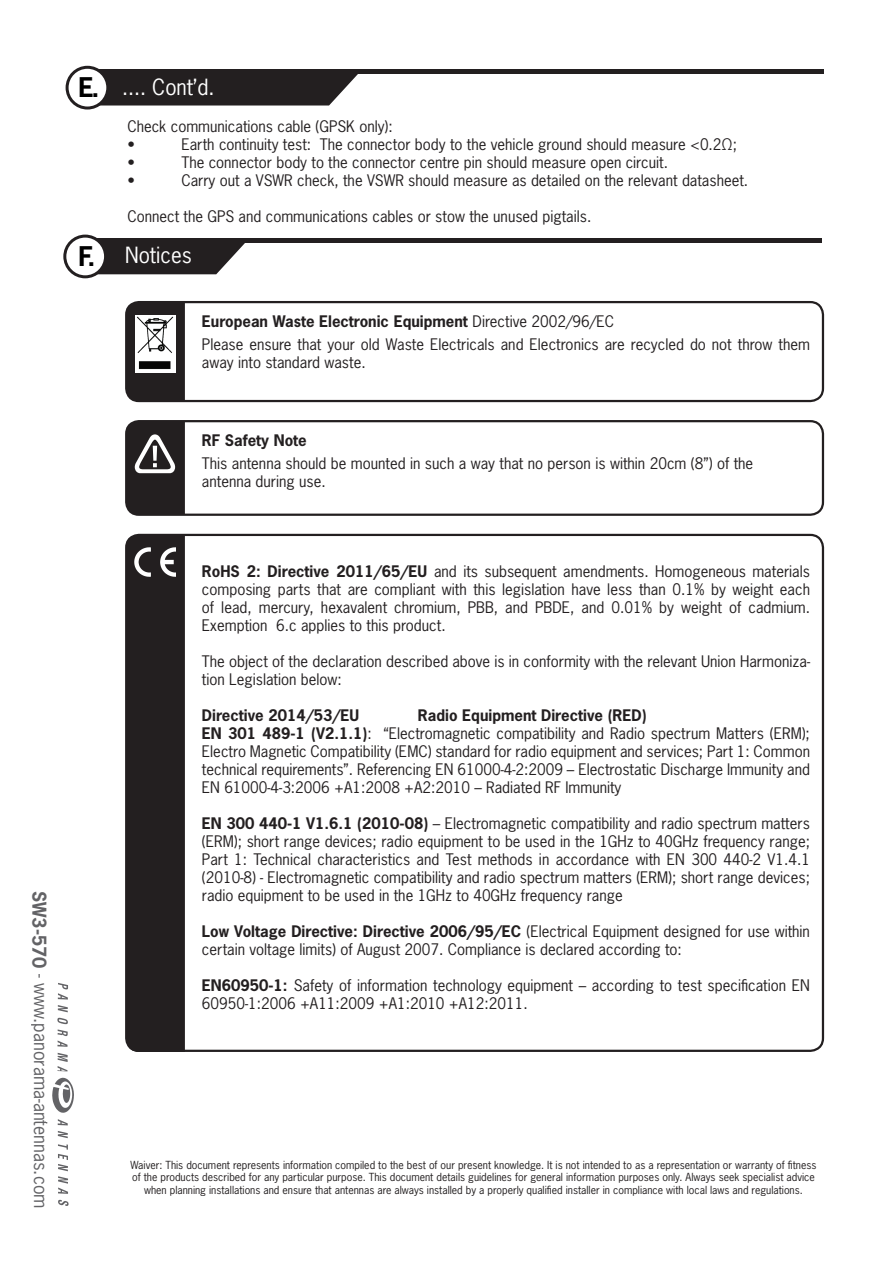
<style>
.page{position:relative;width:893px;height:1263px;background:#fff}
.page>*{position:absolute;margin:0;border:0;box-sizing:border-box;transform-origin:0 0}
.t1{font:21px "News Gothic Std";color:#fff}
.t2{font:18px "News Gothic Std";color:#636366}
.t3{font:15px/18px "News Gothic Std";color:#231f20}
.t4{font:700 15px "News Gothic Std";color:#231f20}
.t5{font:10.5px/12.6px "News Gothic Std";color:#231f20;text-align:center}
.s1{font-weight:700}
.s2{font-weight:700;font-size:25.5px;color:#000}
</style>
<div class="page">
<hr style="left:80px;top:70px;width:744px;height:4px;background:#231f20">
<svg style="left:97px;top:74px;width:261px;height:32px;background:#332f30"></svg>
<div style="left:67px;top:67px;width:41px;height:41px;background:#fff;border-radius:50%"></div>
<div style="left:66px;top:66px;width:43px;height:44px;border:3px solid #231f20;border-radius:50%"></div>
<div style="left:125px;top:301px;width:699px;height:101px;border:2px solid #231f20;border-radius:13px"></div>
<svg style="left:126px;top:302px;width:59px;height:99px;background:#312d2e"></svg>
<img style="left:136px;top:316px;width:39px;height:56px">
<div style="left:125px;top:420px;width:699px;height:96px;border:2px solid #231f20;border-radius:13px"></div>
<svg style="left:126px;top:421px;width:59px;height:94px;background:#3a3637"></svg>
<hr style="left:77px;top:239px;width:745px;height:4px;background:#231f20">
<svg style="left:97px;top:243px;width:148px;height:31px;background:#393536"></svg>
<div style="left:65px;top:236px;width:41px;height:41px;background:#fff;border-radius:50%"></div>
<div style="left:63px;top:235px;width:44px;height:43px;border:3px solid #231f20;border-radius:50%"></div>
<div style="left:126px;top:535px;width:59px;height:517px;background:#231f20"></div>
<img style="left:135px;top:547px;width:41px;height:30px">
<img style="left:52px;top:983px;width:22px;height:223px">
<p class="t2" style="left:53px;top:891px;width:319px;rotate:90deg"><span class="s1">SW3-570</span> - www.panorama-antennas.com</p>
<h1 class="t1" style="left:79px;top:73px;width:137px"><span class="s2">E.</span> .... Cont’d.</h1>
<p class="t3" style="left:127px;top:117px;width:267px">Check communications cable (GPSK only): •</p>
<p class="t3" style="left:181px;top:135px;width:557px">Earth continuity test: The connector body to the vehicle ground should measure &lt;0.2Ω;</p>
<p class="t3" style="left:127px;top:153px;width:9px">•</p>
<p class="t3" style="left:181px;top:153px;width:488px">The connector body to the connector centre pin should measure open circuit.</p>
<p class="t3" style="left:127px;top:171px;width:9px">•</p>
<p class="t3" style="left:181px;top:171px;width:568px">Carry out a VSWR check, the VSWR should measure as detailed on the relevant datasheet.</p>
<p class="t3" style="left:127px;top:207px;width:466px">Connect the GPS and communications cables or stow the unused pigtails.</p>
<h1 class="t1" style="left:78px;top:242px;width:115px"><span class="s2">F.</span> Notices</h1>
<p class="t3" style="left:202px;top:310px;width:610px;line-height:22.5px"><span class="s1">European Waste Electronic Equipment</span> Directive 2002/96/EC<br>Please ensure that your old Waste Electricals and Electronics are recycled do not throw them</p>
<p class="t3" style="left:202px;top:353px;width:165px">away into standard waste.</p>
<p class="t4" style="left:202px;top:431px;width:106px">RF Safety Note</p>
<p class="t3" style="left:202px;top:454px;width:553px">This antenna should be mounted in such a way that no person is within 20cm (8”) of the antenna during use.</p>
<p class="t3" style="left:202px;top:562px;width:610px;text-align:justify"><span class="s1">RoHS 2: Directive 2011/65/EU</span> and its subsequent amendments. Homogeneous materials composing parts that are compliant with this legislation have less than 0.1% by weight each of lead, mercury, hexavalent chromium, PBB, and PBDE, and 0.01% by weight of cadmium.<br>Exemption 6.c applies to this product.</p>
<p class="t3" style="left:202px;top:652px;width:610px">The object of the declaration described above is in conformity with the relevant Union Harmoniza&shy;tion Legislation below:</p>
<p class="t4" style="left:202px;top:705px;width:159px">Directive 2014/53/EU</p>
<p class="t3" style="left:202px;top:706px;width:610px;text-indent:216px"><span class="s1">Radio Equipment Directive (RED)<br>EN 301 489-1 (V2.1.1)</span>: “Electromagnetic compatibility and Radio spectrum Matters (ERM); Electro Magnetic Compatibility (EMC) standard for radio equipment and services; Part 1: Common technical requirements”. Referencing EN 61000-4-2:2009 – Electrostatic Discharge Immunity and EN 61000-4-3:2006 +A1:2008 +A2:2010 – Radiated RF Immunity</p>
<p class="t3" style="left:202px;top:814px;width:610px;text-align:justify"><span class="s1">EN 300 440-1 V1.6.1 (2010-08)</span> – Electromagnetic compatibility and radio spectrum matters (ERM); short range devices; radio equipment to be used in the 1GHz to 40GHz frequency range; Part 1: Technical characteristics and Test methods in accordance with EN 300 440-2 V1.4.1 (2010-8) - Electromagnetic compatibility and radio spectrum matters (ERM); short range devices; radio equipment to be used in the 1GHz to 40GHz frequency range</p>
<p class="t3" style="left:202px;top:922px;width:610px"><span class="s1">Low Voltage Directive: Directive 2006/95/EC</span> (Electrical Equipment designed for use within certain voltage limits) of August 2007. Compliance is declared according to:</p>
<p class="t3" style="left:202px;top:976px;width:609px"><span class="s1">EN60950-1:</span> Safety of information technology equipment – according to test specification EN<br>60950-1:2006 +A11:2009 +A1:2010 +A12:2011.</p>
<p class="t5" style="left:130px;top:1158px;width:688px">Waiver: This document represents information compiled to the best of our present knowledge. It is not intended to as a representation or warranty of fitness of the products described for any particular purpose. This document details guidelines for general information purposes only. Always seek specialist advice when planning installations and ensure that antennas are always installed by a properly qualified installer in compliance with local laws and regulations.</p>
</div>
